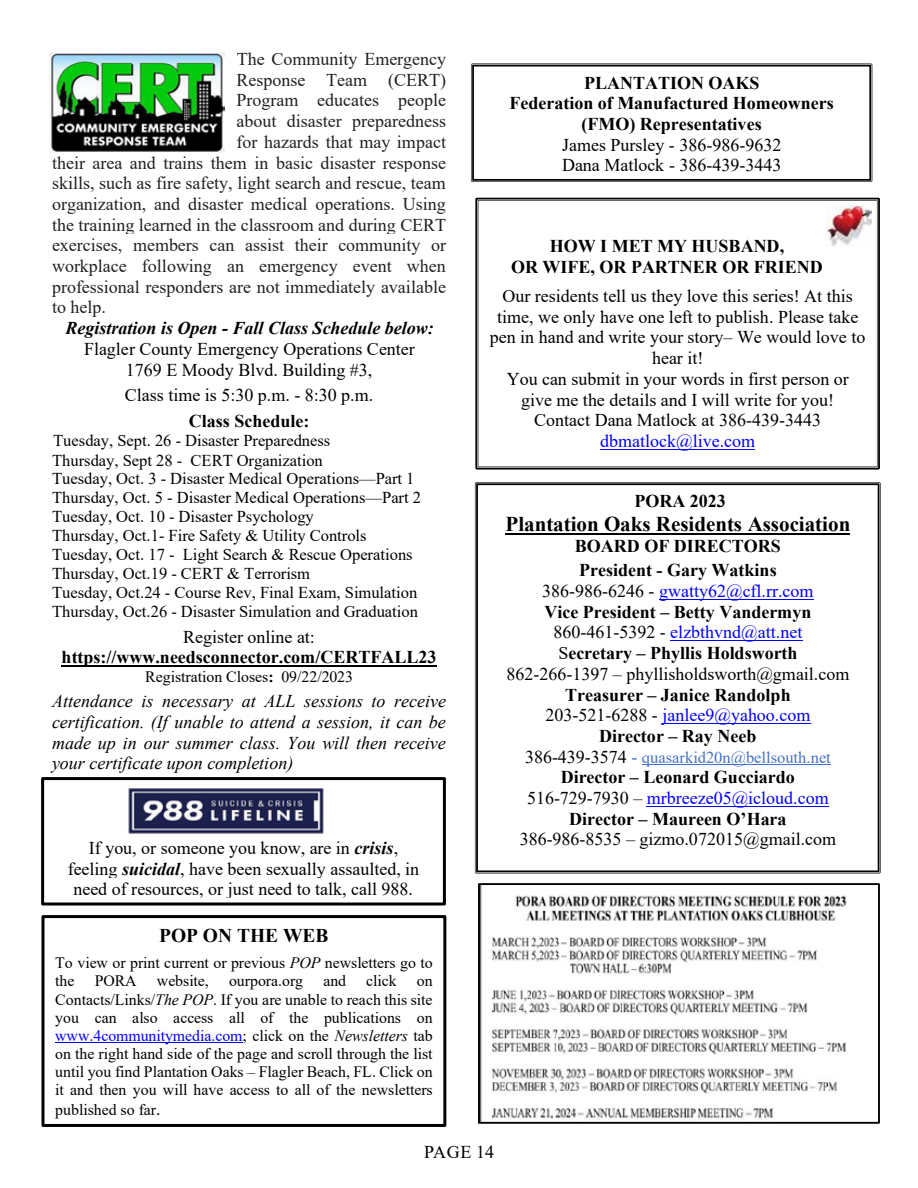
<style>
.page{position:relative;width:918px;height:1188px;background:#fff}
.page>*{position:absolute;margin:0;border:0;box-sizing:border-box;transform-origin:0 0}
.t1{font:700 21px "Times New Roman";color:#000}
.t2{font:700 19.5px "Times New Roman";color:#000}
.t3{font:18px/20.7px "Times New Roman";color:#000;text-align:center}
.t4{font:18px "Times New Roman";color:#202124}
.t5{font:700 18px/20.7px "Times New Roman";color:#000;text-align:center}
.t6{font:italic 18px/20.7px "Times New Roman";color:#000;text-align:justify}
.t7{font:italic 700 18px "Times New Roman";color:#000}
.t8{font:18px "Times New Roman";color:#00f}
.t9{font:16.5px/18.9px "Times New Roman";color:#000}
.t10{font:16.5px "Times New Roman";color:#4472c4}
.t11{font:15.9px/18.1px "Times New Roman";color:#000}
.s1{font-weight:700}
.s2{font-weight:700;font-style:italic}
.s3{font-style:italic}
.s4{color:#00f}
.s5{font-size:18px}
.s6{font-weight:400}
.s7{font-weight:400;color:#00f}
.s8{font-size:18px;color:#000}
</style>
<div class="page">
<hr style="left:62px;top:665px;width:375px;height:2px;background:#000">
<div style="left:42px;top:915px;width:404px;height:212px;border:3px solid #000"></div>
<hr style="left:55px;top:1042px;width:187px;height:1px;background:#00f">
<svg style="left:471px;top:63px;width:401px;height:119px"></svg>
<svg style="left:475px;top:198px;width:405px;height:272px"></svg>
<img style="left:478px;top:206px;width:399px;height:255px">
<hr style="left:600px;top:449px;width:155px;height:1px;background:#00f">
<img style="left:826px;top:205px;width:45px;height:41px">
<svg style="left:475px;top:482px;width:406px;height:391px"></svg>
<hr style="left:505px;top:533px;width:345px;height:2px;background:#000">
<hr style="left:659px;top:599px;width:155px;height:1px;background:#00f">
<hr style="left:670px;top:640px;width:132px;height:1px;background:#00f">
<hr style="left:662px;top:723px;width:148px;height:1px;background:#00f">
<hr style="left:642px;top:764px;width:189px;height:1px;background:#4472c4">
<hr style="left:647px;top:806px;width:182px;height:1px;background:#00f">
<img style="left:49px;top:52px;width:176px;height:100px">
<div style="left:41px;top:777px;width:405px;height:129px;border:3px solid #000"></div>
<img style="left:128px;top:786px;width:196px;height:48px">
<img style="left:481px;top:886px;width:366px;height:235px">
<div style="left:478px;top:883px;width:402px;height:241px;border:2px solid #000"></div>
<p class="t4" style="left:237px;top:46px;width:211px">The Community Emergency</p>
<p class="t4" style="left:237px;top:67px;width:211px">Response Team (CERT)</p>
<p class="t4" style="left:237px;top:88px;width:211px">Program educates people</p>
<p class="t4" style="left:237px;top:108px;width:211px">about disaster preparedness</p>
<p class="t4" style="left:237px;top:129px;width:211px">for hazards that may impact</p>
<p class="t4" style="left:52px;top:150px;width:395px">their area and trains them in basic disaster response</p>
<p class="t4" style="left:52px;top:171px;width:395px">skills, such as fire safety, light search and rescue, team</p>
<p class="t4" style="left:52px;top:191px;width:395px">organization, and disaster medical operations. Using</p>
<p class="t4" style="left:52px;top:212px;width:396px">the training learned in the classroom and during CERT</p>
<p class="t4" style="left:52px;top:233px;width:395px">exercises, members can assist their community or</p>
<p class="t4" style="left:52px;top:253px;width:395px">workplace following an emergency event when</p>
<p class="t4" style="left:52px;top:274px;width:395px">professional responders are not immediately available</p>
<p class="t4" style="left:52px;top:295px;width:55px">to help.</p>
<p class="t7" style="left:65px;top:316px;width:370px">Registration is Open - Fall Class Schedule below:</p>
<p class="t3" style="left:84px;top:338px;width:332px">Flagler County Emergency Operations Center<br>1769 E Moody Blvd. Building #3,</p>
<p class="t3" style="left:125px;top:385px;width:250px">Class time is 5:30 p.m. - 8:30 p.m.</p>
<p class="t5" style="left:189px;top:410px;width:122px">Class Schedule:</p>
<p class="t9" style="left:52px;top:431px;width:370px">Tuesday, Sept. 26 - Disaster Preparedness<br>Thursday, Sept 28 - CERT Organization<br>Tuesday, Oct. 3 - Disaster Medical Operations—Part 1<br>Thursday, Oct. 5 - Disaster Medical Operations—Part 2<br>Tuesday, Oct. 10 - Disaster Psychology<br>Thursday, Oct.1- Fire Safety &amp; Utility Controls Tuesday, Oct. 17 - Light Search &amp; Rescue Operations Thursday, Oct.19 - CERT &amp; Terrorism<br>Tuesday, Oct.24 - Course Rev, Final Exam, Simulation Thursday, Oct.26 - Disaster Simulation and Graduation</p>
<p class="t3" style="left:183px;top:626px;width:133px">Register online at:</p>
<p class="t5" style="left:62px;top:647px;width:376px">https://www.needsconnector.com/CERTFALL23</p>
<p class="t11" style="left:145px;top:667px;width:209px">Registration Closes<span class="s1">:</span> 09/22/2023</p>
<p class="t6" style="left:52px;top:691px;width:395px">Attendance is necessary at ALL sessions to receive certification. (If unable to attend a session, it can be made up in our summer class. You will then receive your certificate upon completion)</p>
<p class="t3" style="left:68px;top:837px;width:353px">If you, or someone you know, are in <span class="s2">crisis</span>, feeling <span class="s2">suicidal</span>, have been sexually assaulted, in need of resources, or just need to talk, call 988.</p>
<p class="t2" style="left:159px;top:921px;width:171px">POP ON THE WEB</p>
<p class="t11" style="left:55px;top:953px;width:379px">To view or print current or previous <span class="s3">POP</span> newsletters go to the</p>
<p class="t11" style="left:95px;top:971px;width:44px">PORA</p>
<p class="t11" style="left:157px;top:971px;width:54px">website,</p>
<p class="t11" style="left:229px;top:971px;width:76px">ourpora.org</p>
<p class="t11" style="left:323px;top:971px;width:24px">and</p>
<p class="t11" style="left:366px;top:971px;width:32px">click</p>
<p class="t11" style="left:55px;top:971px;width:379px;text-align:justify;text-indent:362px">on Contacts/Links/<span class="s3">The POP</span>. If you are unable to reach this site you can also access all of the publications on <span class="s4">www.4communitymedia.com</span>; click on the <span class="s3">Newsletters</span> tab on the right hand side of the page and scroll through the list until you find Plantation Oaks – Flagler Beach, FL. Click on it and then you will have access to all of the newsletters</p>
<p class="t11" style="left:55px;top:1100px;width:107px">published so far<span class="s5">.</span></p>
<p class="t5" style="left:510px;top:72px;width:326px">PLANTATION OAKS<br>Federation of Manufactured Homeowners (FMO) Representatives</p>
<p class="t3" style="left:562px;top:134px;width:221px;text-align:left">James Pursley - 386-986-9632<br>Dana Matlock - 386-439-3443</p>
<p class="t5" style="left:511px;top:235px;width:313px">HOW I MET MY HUSBAND,<br>OR WIFE, OR PARTNER OR FRIEND</p>
<p class="t3" style="left:490px;top:285px;width:377px">Our residents tell us they love this series! At this time, we only have one left to publish. Please take pen in hand and write your story– We would love to hear it!<br>You can submit in your words in first person or give me the details and I will write for you!<br>Contact Dana Matlock at 386-439-3443</p>
<p class="t8" style="left:600px;top:428px;width:156px">dbmatlock@live.com</p>
<p class="t5" style="left:634px;top:490px;width:93px">PORA 2023</p>
<p class="t1" style="left:505px;top:509px;width:346px">Plantation Oaks Residents Association</p>
<p class="t5" style="left:575px;top:534px;width:207px;line-height:24.2px;text-align:left">BOARD OF DIRECTORS<br>President - Gary Watkins</p>
<p class="t3" style="left:507px;top:580px;width:344px">386-986-6246 - <span class="s4">gwatty62@cfl.rr.com<br></span><span class="s1">Vice President – Betty Vandermyn </span>860-461-5392 - <span class="s4">elzbthvnd@att.net<br></span>S<span class="s1">ecretary – Phyllis Holdsworth </span>862-266-1397 – phyllisholdsworth@gmail.com</p>
<p class="t5" style="left:546px;top:684px;width:266px">Treasurer – Janice Randolph<br><span class="s6">203-521-6288 -</span> <span class="s7">janlee9@yahoo.com<br></span>Director – Ray Neeb</p>
<p class="t10" style="left:525px;top:745px;width:307px"><span class="s8">386-439-3574</span> <span class="s5">-</span> quasarkid20n@bellsouth.net</p>
<p class="t5" style="left:527px;top:766px;width:303px">Director – Leonard Gucciardo<br><span class="s6">516-729-7930 –</span> <span class="s7">mrbreeze05@icloud.com<br></span>Director – Maureen O’Hara</p>
<p class="t3" style="left:520px;top:828px;width:318px">386-986-8535 – gizmo.072015@gmail.com</p>
<p class="t3" style="left:424px;top:1141px;width:72px">PAGE 14</p>
</div>
